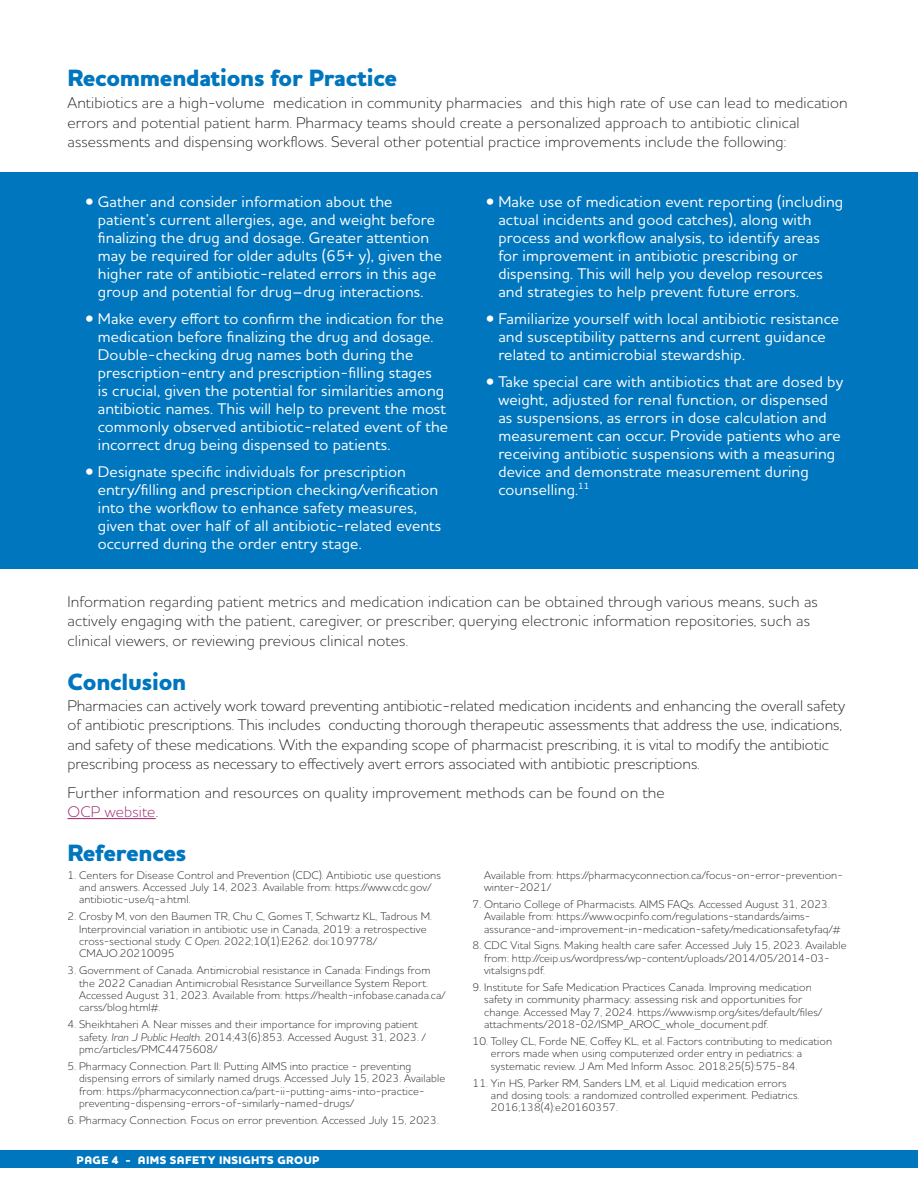
<style>
.page{position:relative;width:918px;height:1188px;background:#fff}
.page>*{position:absolute;margin:0;border:0;box-sizing:border-box;transform-origin:0 0}
.SubHead_-_16_18_Blue{font:800 24px "Houschka Pro";letter-spacing:-.01em;color:#0076be}
.Body_text{font:500 15.75px/18px "Houschka Pro";letter-spacing:.01em;color:#fff}
.Body_text-2{font:300 15.75px/19.5px "Houschka Pro";letter-spacing:.01em;color:#231f20}
.Body_text-3{font:300 11.25px/12.3px "Houschka Pro";letter-spacing:.01em;color:#231f20}
.t1{font:800 11.25px "Houschka Pro";letter-spacing:.035em;color:#fff}
.s1{color:#9c216b}
.s2{font-style:italic}
</style>
<div class="page">
<div style="left:0;top:1150px;width:918px;height:18px;background:#0076be"></div>
<hr style="left:68px;top:818px;width:88px;height:1px;background:#9c216b">
<div style="left:0;top:173px;width:918px;height:396px;background:#0076be"></div>
<p class="SubHead_-_16_18_Blue" style="left:68px;top:62px;width:331px">Recommendations for Practice</p>
<p class="Body_text-2" style="left:68px;top:93px;width:782px">Antibiotics are a high-volume medication in community pharmacies and this high rate of use can lead to medication errors and potential patient harm. Pharmacy teams should create a personalized approach to antibiotic clinical assessments and dispensing workflows. Several other potential practice improvements include the following:</p>
<p class="Body_text" style="left:98px;top:192px;width:346px;text-indent:-12px">• Gather and consider information about the patient’s current allergies, age, and weight before finalizing the drug and dosage. Greater attention may be required for older adults (65+ y), given the higher rate of antibiotic-related errors in this age group and potential for drug–drug interactions.</p>
<p class="Body_text" style="left:98px;top:309px;width:352px;text-indent:-12px">• Make every effort to confirm the indication for the medication before finalizing the drug and dosage.<br>Double-checking drug names both during the prescription-entry and prescription-filling stages<br>is crucial, given the potential for similarities among antibiotic names. This will help to prevent the most commonly observed antibiotic-related event of the incorrect drug being dispensed to patients.</p>
<p class="Body_text" style="left:98px;top:462px;width:345px;text-indent:-12px">• Designate specific individuals for prescription entry/filling and prescription checking/verification into the workflow to enhance safety measures, given that over half of all antibiotic-related events occurred during the order entry stage.</p>
<p class="Body_text" style="left:498px;top:192px;width:346px;text-indent:-12px">• Make use of medication event reporting (including actual incidents and good catches), along with process and workflow analysis, to identify areas for improvement in antibiotic prescribing or dispensing. This will help you develop resources and strategies to help prevent future errors.</p>
<p class="Body_text" style="left:498px;top:309px;width:342px;text-indent:-12px">• Familiarize yourself with local antibiotic resistance and susceptibility patterns and current guidance related to antimicrobial stewardship.</p>
<p class="Body_text" style="left:498px;top:372px;width:346px;text-indent:-12px">• Take special care with antibiotics that are dosed by weight, adjusted for renal function, or dispensed as suspensions, as errors in dose calculation and measurement can occur. Provide patients who are receiving antibiotic suspensions with a measuring device and demonstrate measurement during counselling.<sup>11</sup></p>
<p class="Body_text-2" style="left:68px;top:591px;width:752px">Information regarding patient metrics and medication indication can be obtained through various means, such as actively engaging with the patient, caregiver, or prescriber, querying electronic information repositories, such as clinical viewers, or reviewing previous clinical notes.</p>
<p class="SubHead_-_16_18_Blue" style="left:68px;top:666px;width:120px">Conclusion</p>
<p class="Body_text-2" style="left:68px;top:695px;width:779px">Pharmacies can actively work toward preventing antibiotic-related medication incidents and enhancing the overall safety of antibiotic prescriptions. This includes conducting thorough therapeutic assessments that address the use, indications, and safety of these medications. With the expanding scope of pharmacist prescribing, it is vital to modify the antibiotic prescribing process as necessary to effectively avert errors associated with antibiotic prescriptions.</p>
<p class="Body_text-2" style="left:68px;top:782px;width:599px">Further information and resources on quality improvement methods can be found on the<br><span class="s1">OCP website</span>.</p>
<p class="SubHead_-_16_18_Blue" style="left:68px;top:837px;width:120px">References</p>
<p class="Body_text-3" style="left:79px;top:868px;width:363px;text-indent:-12px">1. Centers for Disease Control and Prevention (CDC). Antibiotic use questions and answers. Accessed July 14, 2023. Available from: https://www.cdc.gov/ antibiotic-use/q-a.html.</p>
<p class="Body_text-3" style="left:79px;top:910px;width:354px;text-indent:-12px">2. Crosby M, von den Baumen TR, Chu C, Gomes T, Schwartz KL, Tadrous M.<br>Interprovincial variation in antibiotic use in Canada, 2019: a retrospective cross-sectional study. <span class="s2">C Open</span>. 2022;10(1):E262. doi:10.9778/ CMAJO.20210095</p>
<p class="Body_text-3" style="left:79px;top:964px;width:368px;text-indent:-12px">3. Government of Canada. Antimicrobial resistance in Canada: Findings from the 2022 Canadian Antimicrobial Resistance Surveillance System Report.<br>Accessed August 31, 2023. Available from: https://health-infobase.canada.ca/ carss/blog.html#.</p>
<p class="Body_text-3" style="left:79px;top:1018px;width:348px;text-indent:-12px">4. Sheikhtaheri A. Near misses and their importance for improving patient safety. <span class="s2">Iran J Public Health</span>. 2014;43(6):853. Accessed August 31, 2023. / pmc/articles/PMC4475608/</p>
<p class="Body_text-3" style="left:79px;top:1059px;width:368px;text-indent:-12px">5. Pharmacy Connection. Part II: Putting AIMS into practice - preventing dispensing errors of similarly named drugs. Accessed July 15, 2023. Available from: https://pharmacyconnection.ca/part-ii-putting-aims-into-practice&shy;preventing-dispensing-errors-of-similarly-named-drugs/</p>
<p class="Body_text-3" style="left:68px;top:1114px;width:373px">6. Pharmacy Connection. Focus on error prevention. Accessed July 15, 2023.</p>
<p class="t1" style="left:77px;top:1153px;width:245px">PAGE 4 - AIMS SAFETY INSIGHTS GROUP</p>
<p class="Body_text-3" style="left:484px;top:868px;width:360px">Available from: https://pharmacyconnection.ca/focus-on-error-prevention&shy;winter-2021/</p>
<p class="Body_text-3" style="left:484px;top:898px;width:358px;text-indent:-12px">7. Ontario College of Pharmacists. AIMS FAQs. Accessed August 31, 2023.<br>Available from: https://www.ocpinfo.com/regulations-standards/aims&shy;assurance-and-improvement-in-medication-safety/medicationsafetyfaq/#</p>
<p class="Body_text-3" style="left:484px;top:939px;width:364px;text-indent:-12px">8. CDC Vital Signs. Making health care safer. Accessed July 15, 2023. Available from: http://ceip.us/wordpress/wp-content/uploads/2014/05/2014-03- vitalsigns.pdf.</p>
<p class="Body_text-3" style="left:484px;top:981px;width:339px;text-indent:-12px">9. Institute for Safe Medication Practices Canada. Improving medication safety in community pharmacy: assessing risk and opportunities for change. Accessed May 7, 2024. https://www.ismp.org/sites/default/files/ attachments/2018-02/ISMP_AROC_whole_document.pdf.</p>
<p class="Body_text-3" style="left:491px;top:1035px;width:343px;text-indent:-18px">10. Tolley CL, Forde NE, Coffey KL, et al. Factors contributing to medication errors made when using computerized order entry in pediatrics: a systematic review. J Am Med Inform Assoc. 2018;25(5):575-84.</p>
<p class="Body_text-3" style="left:491px;top:1076px;width:310px;text-indent:-18px">11. Yin HS, Parker RM, Sanders LM, et al. Liquid medication errors and dosing tools: a randomized controlled experiment. Pediatrics.<br>2016;138(4):e20160357.</p>
</div>
